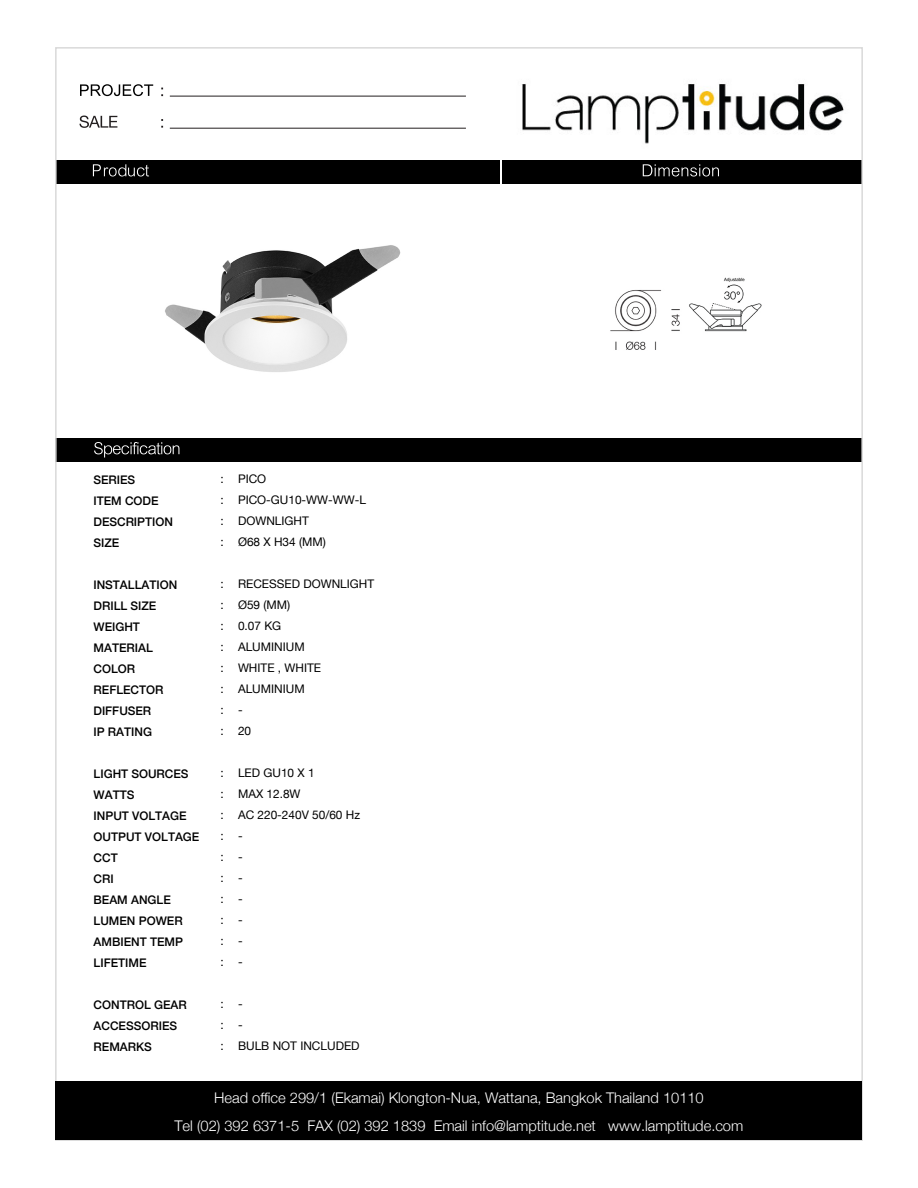
<style>
.page{position:relative;width:918px;height:1188px;background:#fff}
.page>*{position:absolute;margin:0;border:0;box-sizing:border-box;transform-origin:0 0}
.t1{font:300 14.7px/27.8px "Helvetica Neue";letter-spacing:-.005em;color:#fff;text-align:center}
.t2{font:500 11.85px/21px "Helvetica Neue";color:#000}
.t3{font:11.85px/21px "Helvetica Neue";color:#000;text-align:justify}
</style>
<div class="page">
<div style="left:56px;top:438px;width:806px;height:23px;background:#000"></div>
<div style="left:503px;top:160px;width:359px;height:23px;background:#000"></div>
<div style="left:56px;top:160px;width:444px;height:23px;background:#000"></div>
<svg style="left:93px;top:164px;width:56px;height:12px"></svg>
<svg style="left:643px;top:164px;width:76px;height:12px"></svg>
<svg style="left:94px;top:442px;width:85px;height:16px"></svg>
<svg style="left:80px;top:116px;width:37px;height:12px"></svg>
<hr style="left:170px;top:96px;width:296px;height:1px;background:#231f20">
<hr style="left:170px;top:128px;width:296px;height:1px;background:#231f20">
<svg style="left:80px;top:84px;width:73px;height:12px"></svg>
<div style="left:56px;top:1081px;width:806px;height:59px;background:#000"></div>
<img style="left:522px;top:84px;width:322px;height:60px">
<img style="left:165px;top:245px;width:236px;height:127px">
<img style="left:610px;top:277px;width:152px;height:73px">
<p class="t2" style="left:94px;top:469px;width:81px">SERIES<br>ITEM CODE<br>DESCRIPTION<br>SIZE</p>
<p class="t2" style="left:94px;top:574px;width:85px">INSTALLATION<br>DRILL SIZE<br>WEIGHT<br>MATERIAL<br>COLOR<br>REFLECTOR<br>DIFFUSER<br>IP RATING</p>
<p class="t2" style="left:94px;top:763px;width:107px">LIGHT SOURCES<br>WATTS<br>INPUT VOLTAGE<br>OUTPUT VOLTAGE<br>CCT<br>CRI<br>BEAM ANGLE<br>LUMEN POWER<br>AMBIENT TEMP<br>LIFETIME</p>
<p class="t2" style="left:94px;top:994px;width:95px">CONTROL GEAR<br>ACCESSORIES<br>REMARKS</p>
<p class="t3" style="left:221px;top:469px;width:5px">: : : :</p>
<p class="t3" style="left:221px;top:574px;width:5px">: : : : : : : :</p>
<p class="t3" style="left:221px;top:763px;width:5px">: : : : : : : : : :</p>
<p class="t3" style="left:221px;top:994px;width:5px">: : :</p>
<p class="t3" style="left:238px;top:469px;width:129px;text-align:left">PICO<br>PICO-GU10-WW-WW-L<br>DOWNLIGHT<br>Ø68 X H34 (MM)</p>
<p class="t3" style="left:238px;top:574px;width:138px;text-align:left">RECESSED DOWNLIGHT<br>Ø59 (MM)<br>0.07 KG<br>ALUMINIUM<br>WHITE , WHITE<br>ALUMINIUM<br>-<br>20</p>
<p class="t3" style="left:238px;top:763px;width:124px;text-align:left">LED GU10 X 1<br>MAX 12.8W<br>AC 220-240V 50/60 Hz -<br>-<br>-<br>-<br>-<br>-<br>-</p>
<p class="t3" style="left:238px;top:994px;width:123px;text-align:left">-<br>-<br>BULB NOT INCLUDED</p>
<p class="t1" style="left:175px;top:1083px;width:570px">Head office 299/1 (Ekamai) Klongton-Nua, Wattana, Bangkok Thailand 10110<br>Tel (02) 392 6371-5 FAX (02) 392 1839 Email info@lamptitude.net www.lamptitude.com</p>
</div>
